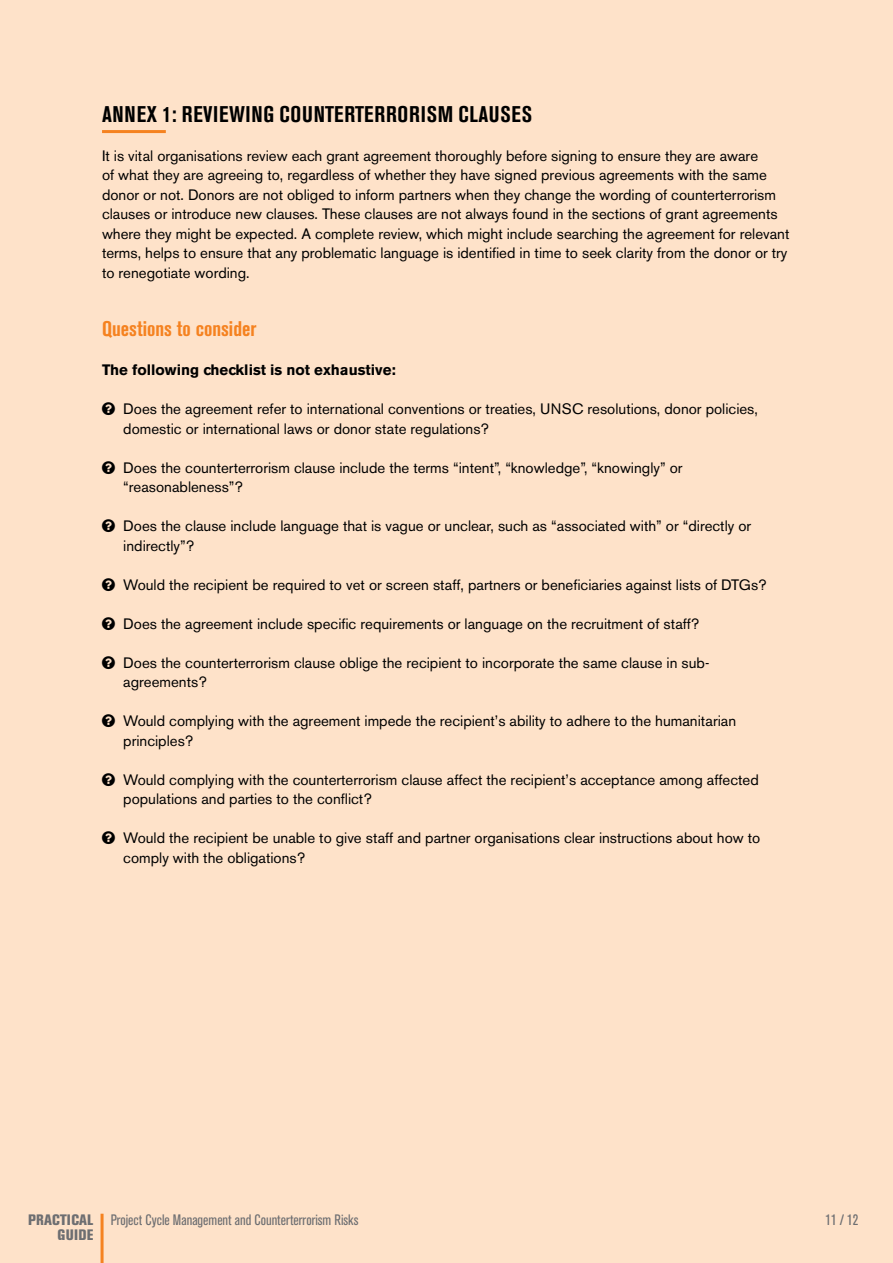
<style>
.page{position:relative;width:893px;height:1263px;background:#fee2c9}
.page>*{position:absolute;margin:0;border:0;box-sizing:border-box;transform-origin:0 0}
.t1{font:700 condensed 22.5px "Akzidenz Grotesk BE";letter-spacing:.035em;color:#000}
.t2{font:700 condensed 21px "Akzidenz Grotesk BE";color:#f58220}
.t3{font:15px/19.5px "Akzidenz Grotesk BE";color:#000}
.t4{font:condensed 15px "Akzidenz Grotesk BE";color:#6d6e71}
.t5{font:700 15px "Akzidenz Grotesk BE";color:#000}
.t6{font:800 condensed 15px/15px "Akzidenz Grotesk BE";letter-spacing:.02em;color:#6d6e71;text-align:right}
</style>
<div class="page">
<hr style="left:102px;top:130px;width:64px;height:3px;background:#f58220">
<hr style="left:101px;top:1214px;width:3px;height:49px;background:#f58220">
<h1 class="t1" style="left:102px;top:101px;width:431px">ANNEX 1: REVIEWING COUNTERTERRORISM CLAUSES</h1>
<p class="t3" style="left:102px;top:146px;width:689px">It is vital organisations review each grant agreement thoroughly before signing to ensure they are aware<br>of what they are agreeing to, regardless of whether they have signed previous agreements with the same donor or not. Donors are not obliged to inform partners when they change the wording of counterterrorism clauses or introduce new clauses. These clauses are not always found in the sections of grant agreements where they might be expected. A complete review, which might include searching the agreement for relevant terms, helps to ensure that any problematic language is identified in time to seek clarity from the donor or try to renegotiate wording.</p>
<h2 class="t2" style="left:102px;top:317px;width:156px">Questions to consider</h2>
<p class="t5" style="left:102px;top:361px;width:295px">The following checklist is not exhaustive:</p>
<p class="t3" style="left:123px;top:399px;width:636px">Does the agreement refer to international conventions or treaties, UNSC resolutions, donor policies, domestic or international laws or donor state regulations?</p>
<p class="t3" style="left:123px;top:458px;width:561px">Does the counterterrorism clause include the terms “intent”, “knowledge”, “knowingly” or “reasonableness”?</p>
<p class="t3" style="left:123px;top:516px;width:629px">Does the clause include language that is vague or unclear, such as “associated with” or “directly or indirectly”?</p>
<p class="t3" style="left:123px;top:575px;width:645px">Would the recipient be required to vet or screen staff, partners or beneficiaries against lists of DTGs?</p>
<p class="t3" style="left:123px;top:614px;width:578px">Does the agreement include specific requirements or language on the recruitment of staff?</p>
<p class="t3" style="left:123px;top:653px;width:588px">Does the counterterrorism clause oblige the recipient to incorporate the same clause in sub&shy;agreements?</p>
<p class="t3" style="left:123px;top:711px;width:614px">Would complying with the agreement impede the recipient’s ability to adhere to the humanitarian principles?</p>
<p class="t3" style="left:123px;top:770px;width:637px">Would complying with the counterterrorism clause affect the recipient’s acceptance among affected populations and parties to the conflict?</p>
<p class="t3" style="left:123px;top:828px;width:638px">Would the recipient be unable to give staff and partner organisations clear instructions about how to comply with the obligations?</p>
<p class="t6" style="left:28px;top:1212px;width:67px">PRACTICAL<br>GUIDE</p>
<p class="t4" style="left:111px;top:1211px;width:249px">Project Cycle Management and Counterterrorism Risks</p>
<p class="t4" style="left:825px;top:1211px;width:35px">11 / 12</p>
</div>
